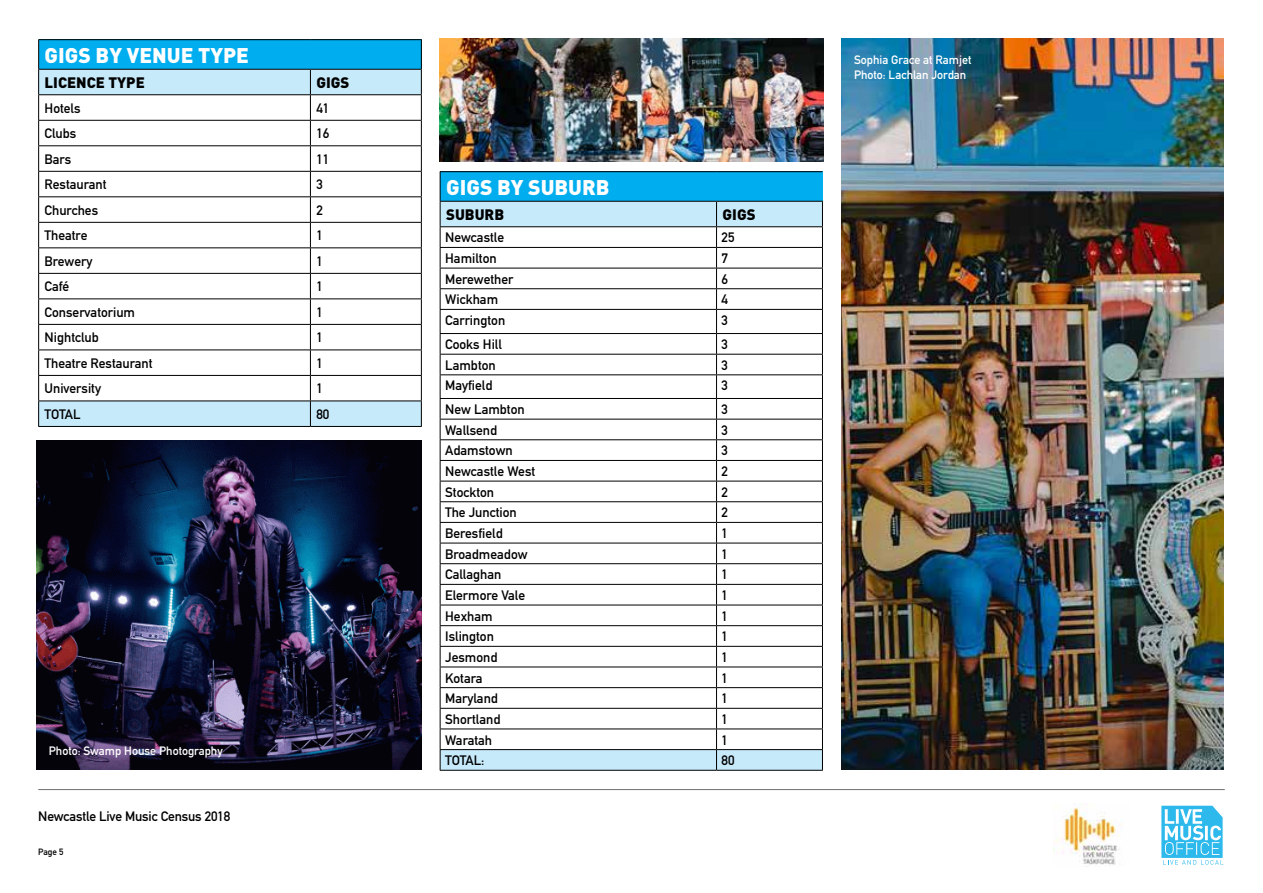
<style>
.page{position:relative;width:1263px;height:893px;background:#fff}
.page>*{position:absolute;margin:0;border:0;box-sizing:border-box;transform-origin:0 0}
.t1{font:900 21px "DIN";color:#fff}
.t2{font:900 15px "DIN";color:#000}
.t3{font:700 13.5px "DIN Alternate";color:#000}
.t4{font:700 12px/14.4px "DIN Alternate";color:#fff}
.t5{font:700 9px "DIN Alternate";color:#000}
</style>
<div class="page">
<hr style="left:38px;top:789px;width:1187px;height:1px;background:#6d6e71">
<svg style="left:1161px;top:806px;width:62px;height:59px"></svg>
<img style="left:1053px;top:803px;width:69px;height:64px">
<hr style="left:38px;top:39px;width:272px;height:1px;background:#000">
<hr style="left:310px;top:39px;width:112px;height:1px;background:#000">
<svg style="left:38px;top:40px;width:384px;height:386px"></svg>
<hr style="left:38px;top:426px;width:272px;height:1px;background:#000">
<hr style="left:310px;top:426px;width:112px;height:1px;background:#000">
<img style="left:37px;top:440px;width:385px;height:329px">
<div style="left:440px;top:172px;width:382px;height:29px;background:#00aeef"></div>
<svg style="left:441px;top:202px;width:381px;height:568px"></svg>
<hr style="left:440px;top:226px;width:276px;height:1px;background:#000">
<hr style="left:716px;top:226px;width:107px;height:1px;background:#000">
<hr style="left:440px;top:247px;width:276px;height:1px;background:#000">
<hr style="left:716px;top:247px;width:107px;height:1px;background:#000">
<hr style="left:440px;top:268px;width:276px;height:1px;background:#000">
<hr style="left:716px;top:268px;width:107px;height:1px;background:#000">
<hr style="left:440px;top:288px;width:276px;height:1px;background:#000">
<hr style="left:716px;top:288px;width:107px;height:1px;background:#000">
<hr style="left:440px;top:309px;width:276px;height:1px;background:#000">
<hr style="left:716px;top:309px;width:107px;height:1px;background:#000">
<hr style="left:440px;top:333px;width:276px;height:1px;background:#000">
<hr style="left:716px;top:333px;width:107px;height:1px;background:#000">
<hr style="left:440px;top:354px;width:276px;height:1px;background:#000">
<hr style="left:716px;top:354px;width:107px;height:1px;background:#000">
<hr style="left:440px;top:374px;width:276px;height:1px;background:#000">
<hr style="left:716px;top:374px;width:107px;height:1px;background:#000">
<hr style="left:440px;top:398px;width:276px;height:1px;background:#000">
<hr style="left:716px;top:398px;width:107px;height:1px;background:#000">
<hr style="left:440px;top:419px;width:276px;height:1px;background:#000">
<hr style="left:716px;top:419px;width:107px;height:1px;background:#000">
<hr style="left:440px;top:439px;width:276px;height:1px;background:#000">
<hr style="left:716px;top:439px;width:107px;height:1px;background:#000">
<hr style="left:440px;top:460px;width:276px;height:1px;background:#000">
<hr style="left:716px;top:460px;width:107px;height:1px;background:#000">
<hr style="left:440px;top:481px;width:276px;height:1px;background:#000">
<hr style="left:716px;top:481px;width:107px;height:1px;background:#000">
<hr style="left:440px;top:501px;width:276px;height:1px;background:#000">
<hr style="left:716px;top:501px;width:107px;height:1px;background:#000">
<hr style="left:440px;top:522px;width:276px;height:1px;background:#000">
<hr style="left:716px;top:522px;width:107px;height:1px;background:#000">
<hr style="left:440px;top:543px;width:276px;height:1px;background:#000">
<hr style="left:716px;top:543px;width:107px;height:1px;background:#000">
<hr style="left:440px;top:563px;width:276px;height:1px;background:#000">
<hr style="left:716px;top:563px;width:107px;height:1px;background:#000">
<hr style="left:440px;top:584px;width:276px;height:1px;background:#000">
<hr style="left:716px;top:584px;width:107px;height:1px;background:#000">
<hr style="left:440px;top:605px;width:276px;height:1px;background:#000">
<hr style="left:716px;top:605px;width:107px;height:1px;background:#000">
<hr style="left:440px;top:625px;width:276px;height:1px;background:#000">
<hr style="left:716px;top:625px;width:107px;height:1px;background:#000">
<hr style="left:440px;top:646px;width:276px;height:1px;background:#000">
<hr style="left:716px;top:646px;width:107px;height:1px;background:#000">
<hr style="left:440px;top:667px;width:276px;height:1px;background:#000">
<hr style="left:716px;top:667px;width:107px;height:1px;background:#000">
<hr style="left:440px;top:687px;width:276px;height:1px;background:#000">
<hr style="left:716px;top:687px;width:107px;height:1px;background:#000">
<hr style="left:440px;top:708px;width:276px;height:1px;background:#000">
<hr style="left:716px;top:708px;width:107px;height:1px;background:#000">
<hr style="left:440px;top:729px;width:276px;height:1px;background:#000">
<hr style="left:716px;top:729px;width:107px;height:1px;background:#000">
<hr style="left:440px;top:749px;width:276px;height:1px;background:#000">
<hr style="left:716px;top:749px;width:107px;height:1px;background:#000">
<svg style="left:716px;top:202px;width:1px;height:568px"></svg>
<svg style="left:822px;top:202px;width:1px;height:568px"></svg>
<hr style="left:440px;top:770px;width:276px;height:1px;background:#000">
<hr style="left:716px;top:770px;width:107px;height:1px;background:#000">
<hr style="left:440px;top:171px;width:276px;height:1px;background:#000">
<svg style="left:440px;top:172px;width:1px;height:598px"></svg>
<hr style="left:716px;top:171px;width:106px;height:1px;background:#000">
<hr style="left:440px;top:201px;width:276px;height:1px;background:#000">
<hr style="left:716px;top:201px;width:107px;height:1px;background:#000">
<img style="left:841px;top:38px;width:382px;height:731px">
<img style="left:440px;top:38px;width:383px;height:124px">
<h1 class="t1" style="left:45px;top:42px;width:206px">GIGS BY VENUE TYPE</h1>
<p class="t2" style="left:45px;top:72px;width:102px">LICENCE TYPE</p>
<p class="t2" style="left:316px;top:72px;width:35px">GIGS</p>
<p class="t3" style="left:45px;top:98px;width:37px">Hotels</p>
<p class="t3" style="left:316px;top:98px;width:14px">41</p>
<p class="t3" style="left:45px;top:123px;width:33px">Clubs</p>
<p class="t3" style="left:316px;top:123px;width:14px">16</p>
<p class="t3" style="left:45px;top:149px;width:28px">Bars</p>
<p class="t3" style="left:316px;top:149px;width:14px">11</p>
<p class="t3" style="left:45px;top:174px;width:63px">Restaurant</p>
<p class="t3" style="left:316px;top:174px;width:8px">3</p>
<p class="t3" style="left:45px;top:200px;width:55px">Churches</p>
<p class="t3" style="left:316px;top:200px;width:8px">2</p>
<p class="t3" style="left:45px;top:225px;width:44px">Theatre</p>
<p class="t3" style="left:316px;top:225px;width:8px">1</p>
<p class="t3" style="left:45px;top:251px;width:49px">Brewery</p>
<p class="t3" style="left:316px;top:251px;width:8px">1</p>
<p class="t3" style="left:45px;top:276px;width:26px">Café</p>
<p class="t3" style="left:316px;top:276px;width:8px">1</p>
<p class="t3" style="left:45px;top:302px;width:92px">Conservatorium</p>
<p class="t3" style="left:316px;top:302px;width:8px">1</p>
<p class="t3" style="left:45px;top:327px;width:56px">Nightclub</p>
<p class="t3" style="left:316px;top:327px;width:8px">1</p>
<p class="t3" style="left:45px;top:353px;width:109px">Theatre Restaurant</p>
<p class="t3" style="left:316px;top:353px;width:8px">1</p>
<p class="t3" style="left:45px;top:378px;width:58px">University</p>
<p class="t3" style="left:316px;top:378px;width:8px">1</p>
<p class="t3" style="left:45px;top:404px;width:37px">TOTAL</p>
<p class="t3" style="left:316px;top:404px;width:14px">80</p>
<p class="t4" style="left:49px;top:742px;width:175px">Photo: Swamp House Photography</p>
<p class="t3" style="left:38px;top:805px;width:193px">Newcastle Live Music Census 2018</p>
<p class="t5" style="left:38px;top:845px;width:27px">Page 5</p>
<h1 class="t1" style="left:446px;top:174px;width:165px">GIGS BY SUBURB</h1>
<p class="t2" style="left:446px;top:204px;width:60px">SUBURB</p>
<p class="t2" style="left:722px;top:204px;width:35px">GIGS</p>
<p class="t3" style="left:445px;top:227px;width:60px">Newcastle</p>
<p class="t3" style="left:722px;top:227px;width:14px">25</p>
<p class="t3" style="left:445px;top:248px;width:53px">Hamilton</p>
<p class="t3" style="left:722px;top:248px;width:8px">7</p>
<p class="t3" style="left:445px;top:269px;width:70px">Merewether</p>
<p class="t3" style="left:722px;top:269px;width:8px">6</p>
<p class="t3" style="left:445px;top:289px;width:54px">Wickham</p>
<p class="t3" style="left:722px;top:289px;width:8px">4</p>
<p class="t3" style="left:445px;top:310px;width:62px">Carrington</p>
<p class="t3" style="left:722px;top:310px;width:8px">3</p>
<p class="t3" style="left:445px;top:334px;width:58px">Cooks Hill</p>
<p class="t3" style="left:722px;top:334px;width:8px">3</p>
<p class="t3" style="left:445px;top:355px;width:52px">Lambton</p>
<p class="t3" style="left:722px;top:355px;width:8px">3</p>
<p class="t3" style="left:445px;top:375px;width:49px">Mayfield</p>
<p class="t3" style="left:722px;top:375px;width:8px">3</p>
<p class="t3" style="left:445px;top:399px;width:81px">New Lambton</p>
<p class="t3" style="left:722px;top:399px;width:8px">3</p>
<p class="t3" style="left:445px;top:420px;width:53px">Wallsend</p>
<p class="t3" style="left:722px;top:420px;width:8px">3</p>
<p class="t3" style="left:445px;top:440px;width:69px">Adamstown</p>
<p class="t3" style="left:722px;top:440px;width:8px">3</p>
<p class="t3" style="left:445px;top:461px;width:92px">Newcastle West</p>
<p class="t3" style="left:722px;top:461px;width:8px">2</p>
<p class="t3" style="left:445px;top:482px;width:51px">Stockton</p>
<p class="t3" style="left:722px;top:482px;width:8px">2</p>
<p class="t3" style="left:445px;top:502px;width:73px">The Junction</p>
<p class="t3" style="left:722px;top:502px;width:8px">2</p>
<p class="t3" style="left:445px;top:523px;width:59px">Beresfield</p>
<p class="t3" style="left:722px;top:523px;width:8px">1</p>
<p class="t3" style="left:445px;top:544px;width:84px">Broadmeadow</p>
<p class="t3" style="left:722px;top:544px;width:8px">1</p>
<p class="t3" style="left:445px;top:564px;width:58px">Callaghan</p>
<p class="t3" style="left:722px;top:564px;width:8px">1</p>
<p class="t3" style="left:445px;top:585px;width:81px">Elermore Vale</p>
<p class="t3" style="left:722px;top:585px;width:8px">1</p>
<p class="t3" style="left:445px;top:606px;width:49px">Hexham</p>
<p class="t3" style="left:722px;top:606px;width:8px">1</p>
<p class="t3" style="left:445px;top:626px;width:50px">Islington</p>
<p class="t3" style="left:722px;top:626px;width:8px">1</p>
<p class="t3" style="left:445px;top:647px;width:54px">Jesmond</p>
<p class="t3" style="left:722px;top:647px;width:8px">1</p>
<p class="t3" style="left:445px;top:667px;width:39px">Kotara</p>
<p class="t3" style="left:722px;top:667px;width:8px">1</p>
<p class="t3" style="left:445px;top:688px;width:54px">Maryland</p>
<p class="t3" style="left:722px;top:688px;width:8px">1</p>
<p class="t3" style="left:445px;top:709px;width:57px">Shortland</p>
<p class="t3" style="left:722px;top:709px;width:8px">1</p>
<p class="t3" style="left:445px;top:729px;width:48px">Waratah</p>
<p class="t3" style="left:722px;top:729px;width:8px">1</p>
<p class="t3" style="left:445px;top:750px;width:41px">TOTAL:</p>
<p class="t3" style="left:722px;top:750px;width:14px">80</p>
<p class="t4" style="left:854px;top:52px;width:119px">Sophia Grace at Ramjet<br>Photo: Lachlan Jordan</p>
</div>
